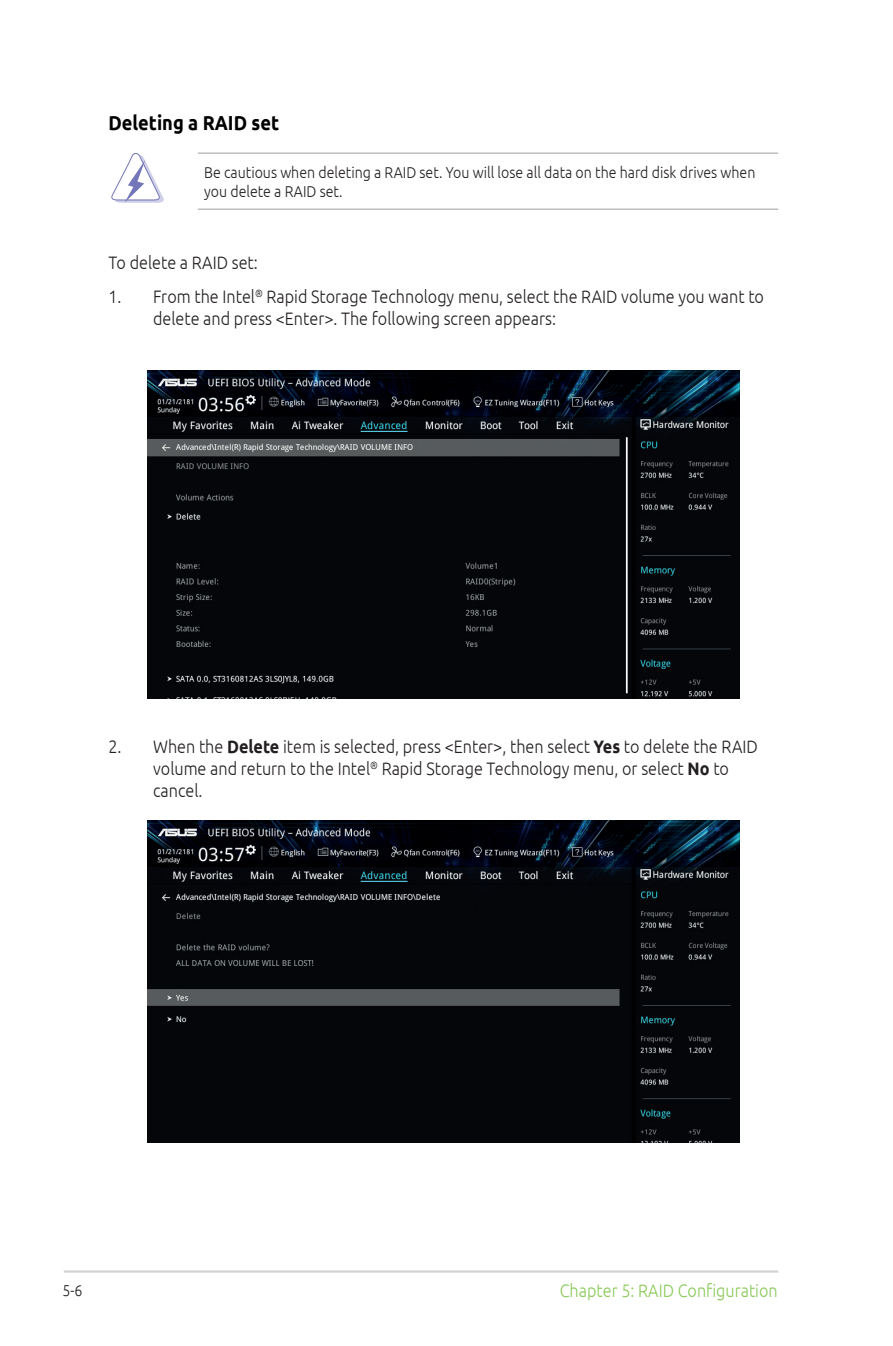
<style>
.page{position:relative;width:893px;height:1346px;background:#fff}
.page>*{position:absolute;margin:0;border:0;box-sizing:border-box;transform-origin:0 0}
.t1{font:700 20.25px "Ubuntu";color:#000;scale:.9 1}
.t2{font:300 18px/21.6px "Ubuntu";color:#231f20;scale:.9 1}
.t3{font:300 18px "Ubuntu";color:#8ac958;scale:.9 1}
.t4{font:300 15.75px/18.9px "Ubuntu";color:#231f20;scale:.9 1}
.s1{font-weight:700}
</style>
<div class="page">
<hr style="left:64px;top:1270px;width:714px;height:2px;background:#d1d2d4">
<hr style="left:198px;top:153px;width:580px;height:1px;background:#a8a9ad">
<hr style="left:198px;top:209px;width:580px;height:1px;background:#a8a9ad">
<svg style="left:111px;top:153px;width:53px;height:50px"></svg>
<img style="left:147px;top:820px;width:592px;height:323px">
<img style="left:147px;top:370px;width:592px;height:329px">
<p class="t1" style="left:108px;top:111px;width:191px">Deleting a RAID set</p>
<p class="t4" style="left:204px;top:163px;width:614px">Be cautious when deleting a RAID set. You will lose all data on the hard disk drives when you delete a RAID set.</p>
<p class="t2" style="left:108px;top:251px;width:167px">To delete a RAID set:</p>
<p class="t2" style="left:153px;top:286px;width:680px;text-indent:-45px">1. From the Intel<sup>®</sup> Rapid Storage Technology menu, select the RAID volume you want to delete and press &lt;Enter&gt;. The following screen appears:</p>
<p class="t2" style="left:153px;top:736px;width:673px;text-indent:-45px">2. When the <span class="s1">Delete</span> item is selected, press &lt;Enter&gt;, then select <span class="s1">Yes</span> to delete the RAID volume and return to the Intel<sup>®</sup> Rapid Storage Technology menu, or select <span class="s1">No</span> to cancel.</p>
<p class="t4" style="left:63px;top:1280px;width:24px">5-6</p>
<p class="t3" style="left:560px;top:1280px;width:244px">Chapter 5: RAID Configuration</p>
</div>
